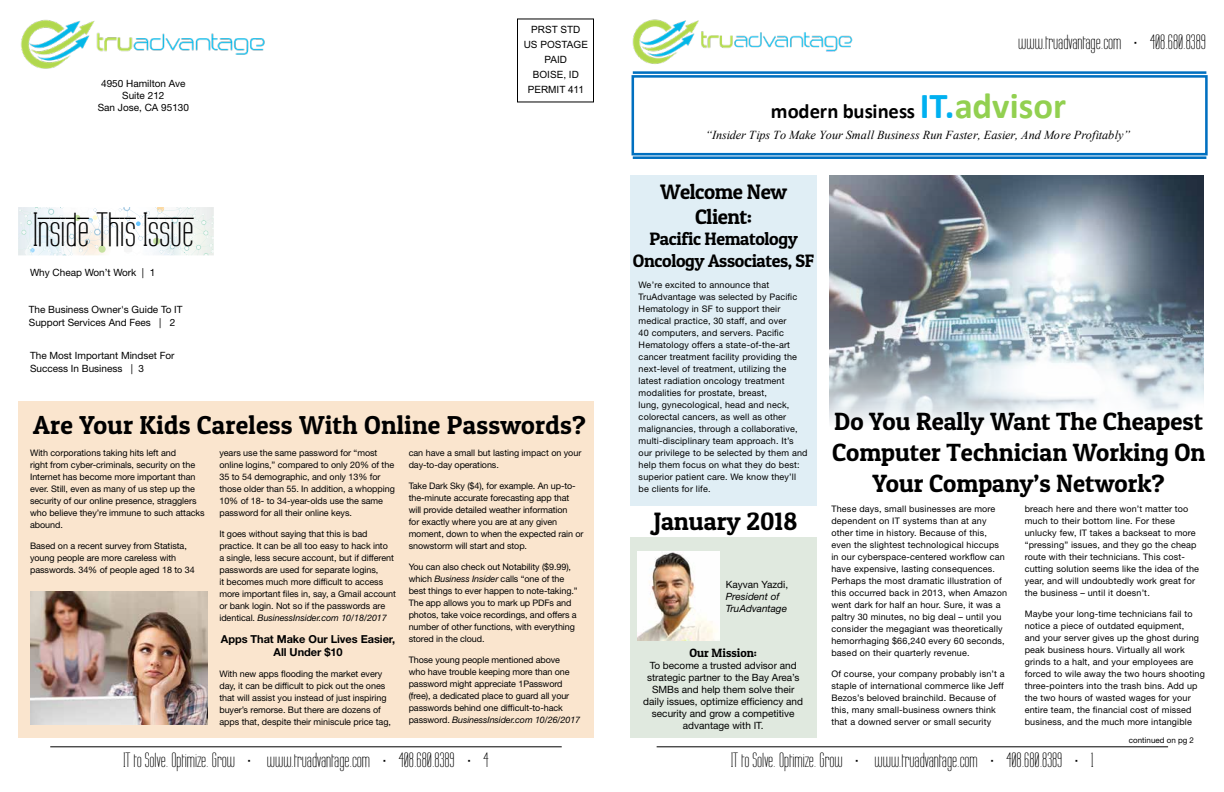
<style>
.page{position:relative;width:1224px;height:792px;background:#fff}
.page>*{position:absolute;margin:0;border:0;box-sizing:border-box;transform-origin:0 0}
.t1{font:98.1px "Labtop Overscore";color:#000}
.t2{font:41.9px "Labtop Overscore";color:#000}
.t3{font:26px "Patua One";letter-spacing:.01em;color:#000}
.t4{font:25.2px "Patua One";color:#000}
.t5{font:25px/31px "Patua One";color:#000;text-align:center}
.t6{font:21px/25.2px "Patua One";letter-spacing:-.02em;color:#000;text-align:center}
.t7{font:700 20.6px "Calibri";letter-spacing:-.01em;color:#000}
.t8{font:18px "Labtop";color:#000}
.t9{font:18px/21.6px "Patua One";letter-spacing:-.02em;color:#000;text-align:center}
.t10{font:italic 12.2px "Times New Roman";color:#000}
.t11{font:12px "Patua One";color:#000}
.t12{font:700 11px/13.2px "Helvetica Neue LT Std";letter-spacing:-.005em;color:#000;text-align:center}
.t13{font:10px/12px "Helvetica Neue LT Std";color:#000}
.t14{font:10px/15px "Arial";color:#000;text-align:center}
.t15{font:italic 10px/12px "Helvetica Neue LT Std";color:#000}
.t16{font:9px/12px "Helvetica Neue LT Std";letter-spacing:.02em;color:#000}
.t17{font:9px/12px "Helvetica Neue LT Std";letter-spacing:-.005em;color:#000}
.t18{font:9px/12px "Helvetica Neue LT Std";letter-spacing:-.01em;color:#000}
.t19{font:8px "Helvetica Neue LT Std";color:#000}
.s1{font-style:italic}
.s2{font-size:36.6px;color:#00b0f0}
.s3{font-size:36.6px;color:#92d050}
</style>
<div class="page">
<img style="left:829px;top:175px;width:375px;height:248px">
<svg style="left:18px;top:207px;width:196px;height:49px"></svg>
<div style="left:630px;top:174px;width:186px;height:331px;background:#e0eef5"></div>
<div style="left:630px;top:538px;width:186px;height:200px;background:#e0e9df"></div>
<hr style="left:657px;top:747px;width:511px;height:1px;background:#000">
<hr style="left:50px;top:747px;width:512px;height:1px;background:#000">
<div style="left:517px;top:18px;width:77px;height:84px;border:1px solid #000"></div>
<div style="left:18px;top:402px;width:576px;height:336px;background:#fae5ce"></div>
<img style="left:30px;top:592px;width:177px;height:133px">
<img style="left:638px;top:552px;width:82px;height:88px">
<img style="left:21px;top:19px;width:244px;height:50px">
<hr style="left:633px;top:71px;width:573px;height:3px;background:#0070c0">
<hr style="left:633px;top:156px;width:573px;height:2px;background:#0070c0">
<div style="left:632px;top:75px;width:575px;height:80px;border:3px solid #0070c0"></div>
<img style="left:632px;top:19px;width:221px;height:45px">
<p class="t13" style="left:98px;top:77px;width:93px;text-align:center">4950 Hamilton Ave<br>Suite 212<br>San Jose, CA 95130</p>
<h2 class="t2" style="left:33px;top:204px;width:162px">Inside This Issue</h2>
<p class="t13" style="left:30px;top:266px;width:127px">Why Cheap Won’t Work | 1</p>
<p class="t13" style="left:30px;top:301px;width:174px;line-height:13px">Know About Protecting And Treserving<br>Their Company’s Critical Data And</p>
<p class="t13" style="left:30px;top:349px;width:146px;line-height:13px">The Most Important Mindset For<br>Success In Business | 3</p>
<p class="t13" style="left:29px;top:303px;width:155px;line-height:13px">The Business Owner's Guide To IT<br>Support Services And Fees | 2</p>
<p class="t14" style="left:524px;top:22px;width:66px">PRST STD<br>US POSTAGE<br>PAID<br>BOISE, ID<br>PERMIT 411</p>
<h3 class="t3" style="left:33px;top:409px;width:554px">Are Your Kids Careless With Online Passwords?</h3>
<p class="t17" style="left:30px;top:446px;width:176px">With corporations taking hits left and<br>right from cyber-criminals, security on the Internet has become more important than ever. Still, even as many of us step up the security of our online presence, stragglers who believe they’re immune to such attacks abound.</p>
<p class="t17" style="left:30px;top:539px;width:166px">Based on a recent survey from Statista, young people are more careless with passwords. 34% of people aged 18 to 34</p>
<p class="t17" style="left:219px;top:446px;width:177px">years use the same password for “most online logins,” compared to only 20% of the 35 to 54 demographic, and only 13% for those older than 55. In addition, a whopping 10% of 18- to 34-year-olds use the same password for all their online keys.</p>
<p class="t17" style="left:219px;top:527px;width:178px">It goes without saying that this is bad practice. It can be all too easy to hack into<br>a single, less secure account, but if different passwords are used for separate logins,<br>it becomes much more difficult to access more important files in, say, a Gmail account or bank login. Not so if the passwords are identical. <span class="s1">BusinessInsider.com 10/18/2017</span></p>
<p class="t12" style="left:221px;top:632px;width:176px">Apps That Make Our Lives Easier,<br>All Under $10</p>
<p class="t17" style="left:219px;top:668px;width:173px">With new apps flooding the market every day, it can be difficult to pick out the ones that will assist you instead of just inspiring buyer’s remorse. But there are dozens of apps that, despite their miniscule price tag,</p>
<p class="t17" style="left:409px;top:446px;width:174px">can have a small but lasting impact on your day-to-day operations.</p>
<p class="t18" style="left:409px;top:479px;width:176px">Take Dark Sky ($4), for example. An up-to&shy;the-minute accurate forecasting app that will provide detailed weather information<br>for exactly where you are at any given moment, down to when the expected rain or snowstorm will start and stop.</p>
<p class="t18" style="left:409px;top:560px;width:170px">You can also check out Notability ($9.99), which <span class="s1">Business Insider</span> calls “one of the best things to ever happen to note-taking.” The app allows you to mark up PDFs and photos, take voice recordings, and offers a number of other functions, with everything stored in the cloud.</p>
<p class="t18" style="left:409px;top:653px;width:173px">Those young people mentioned above<br>who have trouble keeping more than one password might appreciate 1Password (free), a dedicated place to guard all your passwords behind one difficult-to-hack password. <span class="s1">BusinessInsider.com 10/26/2017</span></p>
<h3 class="t8" style="left:1018px;top:31px;width:189px">www.truadvantage.com • 408.680.8389</h3>
<h1 class="t1" style="left:657px;top:43px;width:331px">Tech Chronicle</h1>
<h3 class="t7" style="left:771px;top:98px;width:297px">modern business <span class="s2">IT.</span><span class="s3">advisor</span></h3>
<h3 class="t10" style="left:705px;top:126px;width:426px">“Insider Tips To Make Your Small Business Run Faster, Easier, And More Profitably”</h3>
<h3 class="t6" style="left:660px;top:178px;width:129px">Welcome New<br>Client:</h3>
<h3 class="t9" style="left:633px;top:228px;width:183px">Pacific Hematology<br>Oncology Associates, SF</h3>
<p class="t16" style="left:639px;top:279px;width:170px">We’re excited to announce that TruAdvantage was selected by Pacific Hematology in SF to support their medical practice, 30 staff, and over<br>40 computers, and servers. Pacific Hematology offers a state-of-the-art cancer treatment facility providing the next-level of treatment, utilizing the latest radiation oncology treatment modalities for prostate, breast,<br>lung, gynecological, head and neck, colorectal cancers, as well as other malignancies, through a collaborative, multi-disciplinary team approach. It’s our privilege to be selected by them and help them focus on what they do best: superior patient care. We know they’ll be clients for life.</p>
<h3 class="t4" style="left:654px;top:505px;width:145px">January 2018</h3>
<p class="t13" style="left:726px;top:578px;width:64px">Kayvan Yazdi,</p>
<p class="t15" style="left:726px;top:590px;width:63px">President of<br>TruAdvantage</p>
<h3 class="t11" style="left:690px;top:645px;width:69px">Our Mission:</h3>
<p class="t13" style="left:643px;top:659px;width:161px;text-align:center">To become a trusted advisor and strategic partner to the Bay Area’s<br>SMBs and help them solve their daily issues, optimize efficiency and security and grow a competitive advantage with IT.</p>
<h3 class="t5" style="left:832px;top:406px;width:375px">Do You Really Want The Cheapest<br>Computer Technician Working On<br>Your Company’s Network?</h3>
<p class="t16" style="left:831px;top:502px;width:177px">These days, small businesses are more dependent on IT systems than at any other time in history. Because of this, even the slightest technological hiccups in our cyberspace-centered workflow can have expensive, lasting consequences.<br>Perhaps the most dramatic illustration of this occurred back in 2013, when Amazon went dark for half an hour. Sure, it was a paltry 30 minutes, no big deal – until you consider the megagiant was theoretically hemorrhaging $66,240 every 60 seconds, based on their quarterly revenue.</p>
<p class="t16" style="left:831px;top:667px;width:175px">Of course, your company probably isn’t a staple of international commerce like Jeff Bezos’s beloved brainchild. Because of this, many small-business owners think that a downed server or small security</p>
<p class="t16" style="left:1025px;top:502px;width:176px">breach here and there won’t matter too much to their bottom line. For these unlucky few, IT takes a backseat to more “pressing” issues, and they go the cheap route with their technicians. This cost&shy;cutting solution seems like the idea of the year, and will undoubtedly work great for the business – until it doesn’t.</p>
<p class="t16" style="left:1025px;top:607px;width:182px">Maybe your long-time technicians fail to notice a piece of outdated equipment,<br>and your server gives up the ghost during peak business hours. Virtually all work grinds to a halt, and your employees are forced to wile away the two hours shooting three-pointers into the trash bins. Add up the two hours of wasted wages for your entire team, the financial cost of missed business, and the much more intangible</p>
<p class="t19" style="left:1129px;top:735px;width:67px">continued on pg 2</p>
<h3 class="t8" style="left:124px;top:749px;width:366px">IT to Solve. Optimize. Grow • www.truadvantage.com • 408.680.8389 • 4</h3>
<h3 class="t8" style="left:731px;top:749px;width:364px">IT to Solve. Optimize. Grow • www.truadvantage.com • 408.680.8389 • 1</h3>
</div>
